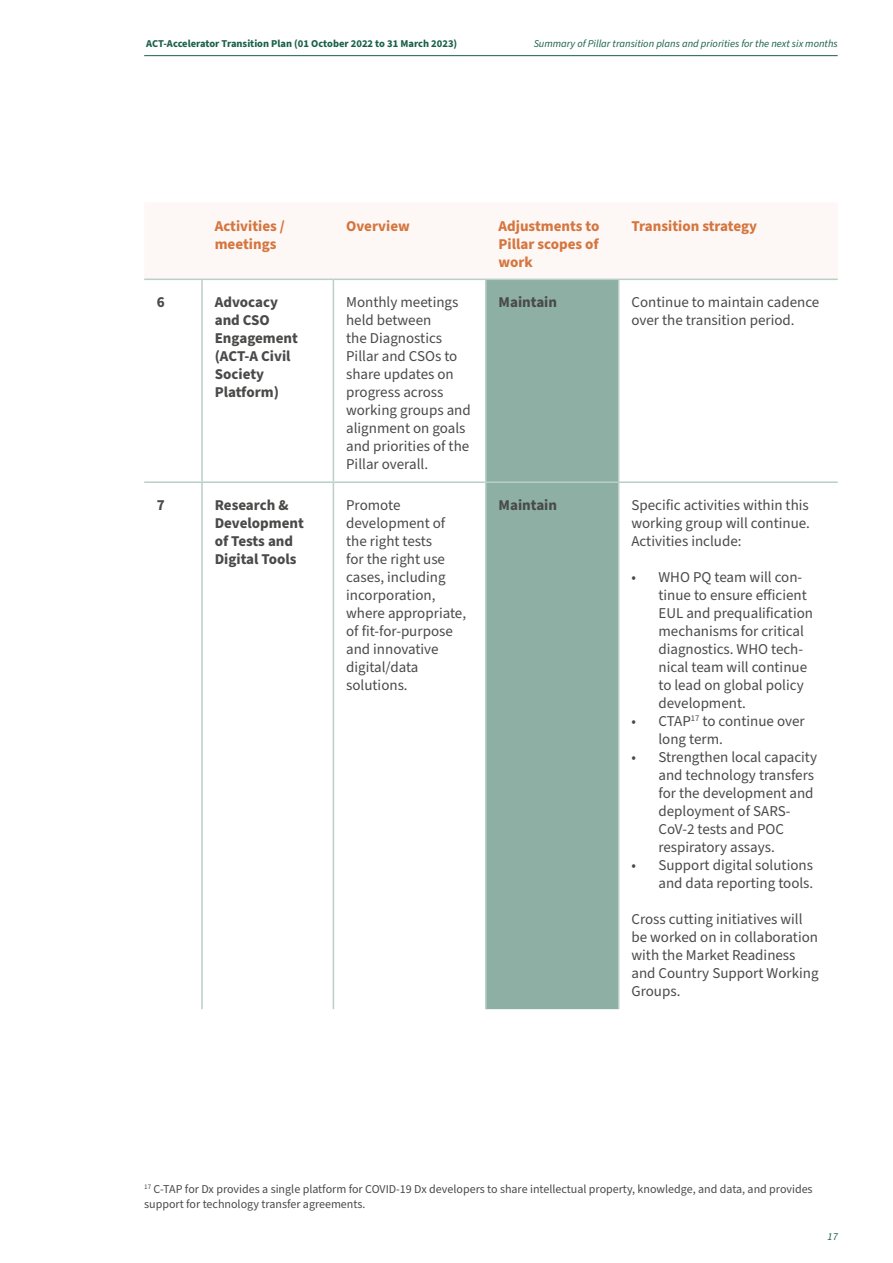
<style>
.page{position:relative;width:893px;height:1263px;background:#fff}
.page>*{position:absolute;margin:0;border:0;box-sizing:border-box;transform-origin:0 0}
.t1{font:15px/18px "Source Sans Pro";color:#4a4a49}
.t2{font:700 15px/18px "Source Sans Pro";color:#4a4a49}
.t3{font:700 15px/18px "Source Sans Pro";color:#d5753f}
.t4{font:12px/14.4px "Source Sans Pro";color:#4a4a49}
.t5{font:italic 10.5px "Source Sans Pro";color:#1a6049}
.t6{font:700 10.5px "Source Sans Pro";color:#1a6049}
</style>
<div class="page">
<svg style="left:144px;top:278px;width:694px;height:1px"></svg>
<div style="left:487px;top:280px;width:131px;height:729px;background:#8dafa4"></div>
<hr style="left:144px;top:279px;width:58px;height:1px;background:#bacfc8">
<hr style="left:202px;top:279px;width:131px;height:1px;background:#bacfc8">
<hr style="left:333px;top:280px;width:1px;height:201px;background:#bacfc8">
<hr style="left:333px;top:279px;width:153px;height:1px;background:#bacfc8">
<hr style="left:485px;top:280px;width:2px;height:201px;background:#bacfc8">
<hr style="left:486px;top:279px;width:133px;height:1px;background:#bacfc8">
<hr style="left:618px;top:280px;width:1px;height:201px;background:#bacfc8">
<hr style="left:619px;top:279px;width:219px;height:1px;background:#bacfc8">
<hr style="left:144px;top:481px;width:58px;height:2px;background:#bacfc8">
<hr style="left:202px;top:481px;width:131px;height:2px;background:#bacfc8">
<hr style="left:333px;top:483px;width:1px;height:526px;background:#bacfc8">
<hr style="left:333px;top:481px;width:153px;height:2px;background:#bacfc8">
<hr style="left:485px;top:483px;width:2px;height:526px;background:#bacfc8">
<hr style="left:486px;top:481px;width:133px;height:2px;background:#bacfc8">
<hr style="left:618px;top:483px;width:1px;height:526px;background:#bacfc8">
<hr style="left:619px;top:481px;width:219px;height:2px;background:#bacfc8">
<hr style="left:201px;top:280px;width:2px;height:201px;background:#bacfc8">
<hr style="left:201px;top:483px;width:2px;height:526px;background:#bacfc8">
<hr style="left:144px;top:55px;width:694px;height:1px;background:#1a6049">
<p class="t6" style="left:146px;top:36px;width:312px">ACT-Accelerator Transition Plan (01 October 2022 to 31 March 2023)</p>
<p class="t5" style="left:534px;top:36px;width:306px">Summary of Pillar transition plans and priorities for the next six months</p>
<p class="t3" style="left:215px;top:217px;width:72px">Activities / meetings</p>
<p class="t3" style="left:346px;top:217px;width:65px">Overview</p>
<p class="t3" style="left:499px;top:217px;width:102px;text-align:justify">Adjustments to Pillar scopes of work</p>
<p class="t3" style="left:631px;top:217px;width:127px">Transition strategy</p>
<p class="t2" style="left:157px;top:294px;width:9px">6</p>
<p class="t2" style="left:215px;top:294px;width:85px">Advocacy and CSO<br>Engagement (ACT-A Civil<br>Society<br>Platform)</p>
<p class="t1" style="left:346px;top:294px;width:126px">Monthly meetings held between<br>the Diagnostics<br>Pillar and CSOs to share updates on progress across working groups and alignment on goals and priorities of the<br>Pillar overall.</p>
<p class="t2" style="left:499px;top:294px;width:60px">Maintain</p>
<p class="t1" style="left:631px;top:294px;width:189px">Continue to maintain cadence over the transition period.</p>
<p class="t2" style="left:157px;top:497px;width:9px">7</p>
<p class="t2" style="left:215px;top:497px;width:91px">Research &amp;<br>Development of Tests and<br>Digital Tools</p>
<p class="t1" style="left:346px;top:497px;width:121px">Promote development of the right tests<br>for the right use cases, including incorporation, where appropriate, of fit-for-purpose and innovative digital/data solutions.</p>
<p class="t2" style="left:499px;top:497px;width:60px">Maintain</p>
<p class="t1" style="left:631px;top:497px;width:180px;text-align:justify">Specific activities within this working group will continue.<br>Activities include:</p>
<p class="t1" style="left:658px;top:569px;width:156px;text-indent:-27px">• WHO PQ team will con&shy;tinue to ensure efficient<br>EUL and prequalification mechanisms for critical diagnostics. WHO tech&shy;nical team will continue to lead on global policy development.</p>
<p class="t1" style="left:658px;top:713px;width:148px;text-indent:-27px">• CTAP<sup>17</sup> to continue over long term.</p>
<p class="t1" style="left:658px;top:749px;width:160px;text-indent:-27px">• Strengthen local capacity and technology transfers for the development and deployment of SARS-<br>CoV-2 tests and POC respiratory assays.</p>
<p class="t1" style="left:631px;top:857px;width:183px;text-align:right">• Support digital solutions and data reporting tools.</p>
<p class="t1" style="left:631px;top:911px;width:189px">Cross cutting initiatives will be worked on in collaboration with the Market Readiness and Country Support Working<br>Groups.</p>
<p class="t4" style="left:144px;top:1182px;width:670px"><sup>17</sup> C-TAP for Dx provides a single platform for COVID-19 Dx developers to share intellectual property, knowledge, and data, and provides support for technology transfer agreements.</p>
<p class="t5" style="left:828px;top:1229px;width:12px">17</p>
</div>
